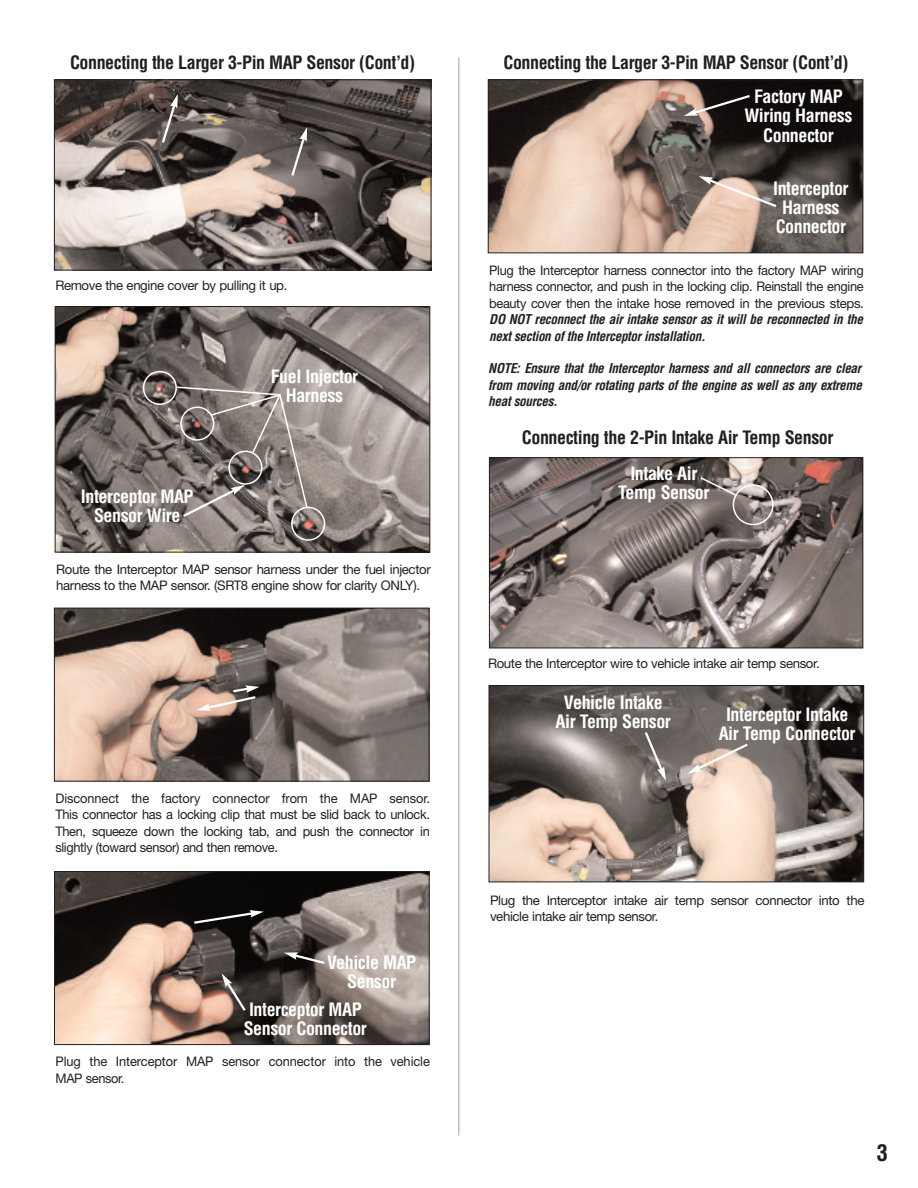
<style>
.page{position:relative;width:918px;height:1188px;background:#fff}
.page>*{position:absolute;margin:0;border:0;box-sizing:border-box;transform-origin:0 0}
.t1{font:700 condensed 22.5px "Helvetica";color:#231f20}
.t2{font:700 condensed 18px/19.2px "Helvetica";letter-spacing:-.025em;color:#fff;text-align:center}
.t3{font:700 condensed 18px "Helvetica";letter-spacing:-.025em;color:#231f20}
.t4{font:13.2px/16.5px "Helvetica Neue";letter-spacing:-.03em;color:#231f20}
.t5{font:italic 700 condensed 13.2px/16.5px "Helvetica";letter-spacing:-.025em;color:#231f20}
.t6{font:13.2px/16.5px "Helvetica Neue";letter-spacing:-.005em;color:#231f20}
</style>
<div class="page">
<hr style="left:458px;top:58px;width:2px;height:1078px;background:#bcbdc0">
<img style="left:57px;top:308px;width:371px;height:242px">
<div style="left:55px;top:306px;width:375px;height:246px;border:1px solid #231f20"></div>
<img style="left:56px;top:610px;width:371px;height:170px">
<div style="left:54px;top:608px;width:375px;height:174px;border:1px solid #231f20"></div>
<img style="left:56px;top:873px;width:372px;height:170px">
<div style="left:54px;top:871px;width:376px;height:174px;border:1px solid #231f20"></div>
<svg style="left:192px;top:910px;width:72px;height:15px"></svg>
<svg style="left:284px;top:952px;width:43px;height:14px"></svg>
<img style="left:490px;top:81px;width:371px;height:170px">
<div style="left:488px;top:79px;width:375px;height:174px;border:1px solid #231f20"></div>
<svg style="left:684px;top:93px;width:68px;height:23px;background:#594e49"></svg>
<svg style="left:699px;top:176px;width:80px;height:33px;background:#b29f93"></svg>
<svg style="left:222px;top:973px;width:26px;height:40px"></svg>
<img style="left:491px;top:687px;width:371px;height:193px">
<div style="left:489px;top:685px;width:375px;height:197px;border:1px solid #231f20"></div>
<svg style="left:643px;top:730px;width:23px;height:51px"></svg>
<svg style="left:688px;top:742px;width:62px;height:32px;background:#bfada2"></svg>
<svg style="left:197px;top:685px;width:63px;height:26px;background:#a28e83"></svg>
<img style="left:56px;top:81px;width:373px;height:187px">
<div style="left:54px;top:79px;width:377px;height:191px;border:1px solid #231f20"></div>
<svg style="left:290px;top:127px;width:17px;height:51px"></svg>
<svg style="left:160px;top:94px;width:18px;height:51px"></svg>
<svg style="left:143px;top:371px;width:182px;height:170px;background:#857c78"></svg>
<img style="left:491px;top:459px;width:370px;height:187px">
<div style="left:489px;top:457px;width:374px;height:191px;border:1px solid #231f20"></div>
<svg style="left:699px;top:476px;width:75px;height:49px;background:#89807c"></svg>
<h2 class="t3" style="left:70px;top:52px;width:347px">Connecting the Larger 3-Pin MAP Sensor (Cont’d)</h2>
<p class="t4" style="left:55px;top:277px;width:234px">Remove the engine cover by pulling it up.</p>
<h2 class="t2" style="left:81px;top:487px;width:114px">Interceptor MAP<br>Sensor Wire</h2>
<h2 class="t2" style="left:271px;top:367px;width:89px">Fuel Injector<br>Harness</h2>
<p class="t4" style="left:56px;top:561px;width:376px">Route the Interceptor MAP sensor harness under the fuel injector harness to the MAP sensor. (SRT8 engine show for clarity ONLY).</p>
<p class="t4" style="left:55px;top:790px;width:376px;text-align:justify">Disconnect the factory connector from the MAP sensor.<br>This connector has a locking clip that must be slid back to unlock.<br>Then, squeeze down the locking tab, and push the connector in slightly (toward sensor) and then remove.</p>
<h2 class="t2" style="left:327px;top:954px;width:91px">Vehicle MAP<br>Sensor</h2>
<h2 class="t2" style="left:244px;top:1000px;width:125px;text-align:left">Interceptor MAP<br>Sensor Connector</h2>
<p class="t6" style="left:56px;top:1053px;width:376px">Plug the Interceptor MAP sensor connector into the vehicle<br>MAP sensor.</p>
<h2 class="t3" style="left:503px;top:52px;width:347px">Connecting the Larger 3-Pin MAP Sensor (Cont’d)</h2>
<h2 class="t2" style="left:744px;top:87px;width:110px">Factory MAP<br>Wiring Harness<br>Connector</h2>
<h2 class="t2" style="left:773px;top:179px;width:77px">Interceptor<br>Harness<br>Connector</h2>
<p class="t4" style="left:489px;top:261px;width:376px;text-align:justify">Plug the Interceptor harness connector into the factory MAP wiring harness connector, and push in the locking clip. Reinstall the engine beauty cover then the intake hose removed in the previous steps.</p>
<p class="t5" style="left:489px;top:311px;width:375px">DO NOT reconnect the air intake sensor as it will be reconnected in the next section of the Interceptor installation.</p>
<p class="t5" style="left:488px;top:361px;width:375px;text-align:justify">NOTE: Ensure that the Interceptor harness and all connectors are clear from moving and/or rotating parts of the engine as well as any extreme heat sources.</p>
<h2 class="t3" style="left:522px;top:427px;width:313px">Connecting the 2-Pin Intake Air Temp Sensor</h2>
<h2 class="t2" style="left:618px;top:464px;width:93px">Intake Air<br>Temp Sensor</h2>
<p class="t4" style="left:488px;top:655px;width:333px">Route the Interceptor wire to vehicle intake air temp sensor.</p>
<h2 class="t2" style="left:556px;top:693px;width:117px">Vehicle Intake<br>Air Temp Sensor</h2>
<h2 class="t2" style="left:719px;top:706px;width:138px">Interceptor Intake<br>Air Temp Connector</h2>
<p class="t4" style="left:490px;top:892px;width:376px">Plug the Interceptor intake air temp sensor connector into the vehicle intake air temp sensor.</p>
<h1 class="t1" style="left:877px;top:1140px;width:13px">3</h1>
</div>
